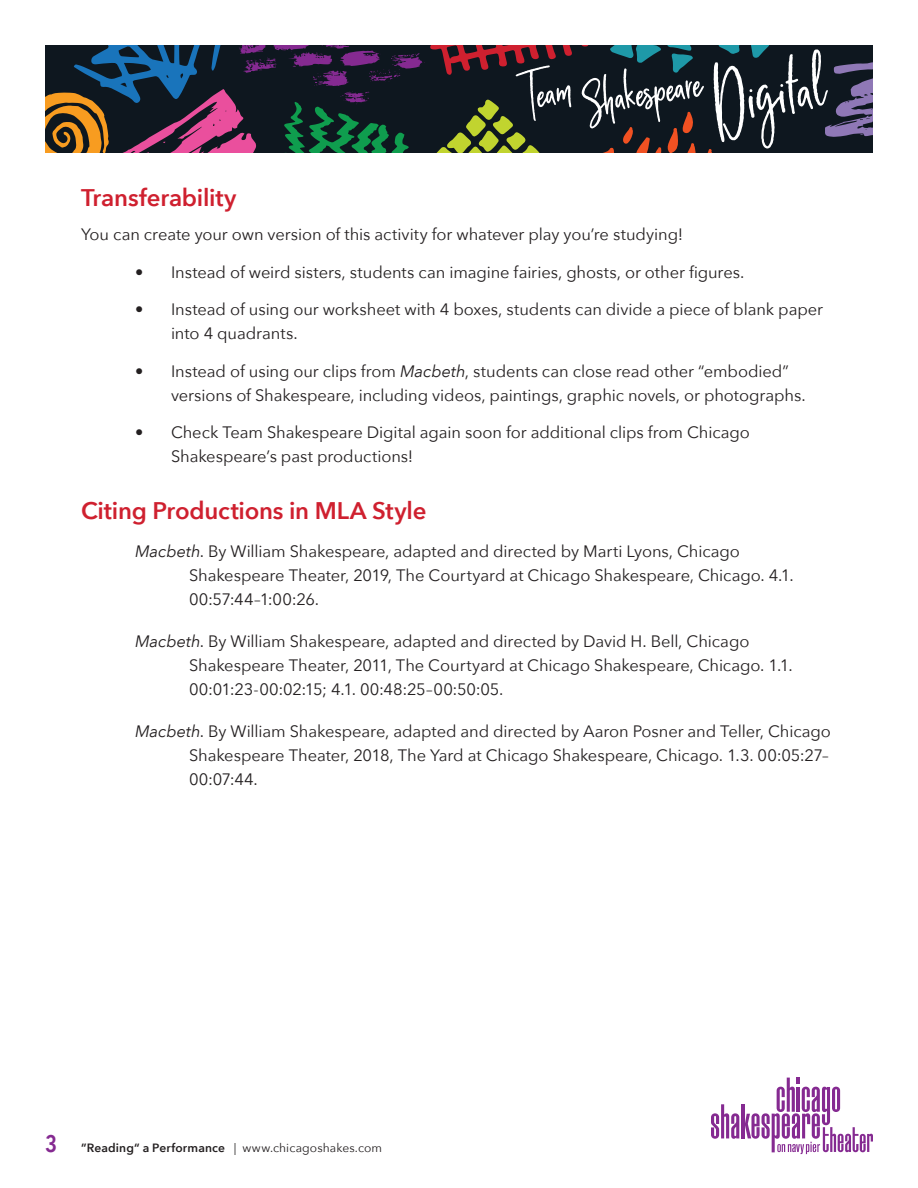
<style>
.page{position:relative;width:918px;height:1188px;background:#fff}
.page>*{position:absolute;margin:0;border:0;box-sizing:border-box;transform-origin:0 0}
.Text_Clue{font:600 24px "Avenir Next";letter-spacing:-.01em;color:#cf202f}
.Excerpt_Direction{font:16.5px/24px "Avenir Next";letter-spacing:-.005em;color:#231f20}
.t1{font:12px "Avenir Next";letter-spacing:.01em;color:#231f20}
.s1{font-style:italic}
.s2{font-family:"Avenir Next Condensed";font-weight:600;font-size:24px;color:#852a91}
.s3{font-weight:600}
</style>
<div class="page">
<hr style="left:742px;top:1104px;width:3px;height:34px;background:#852a91">
<svg style="left:711px;top:1104px;width:28px;height:35px"></svg>
<svg style="left:745px;top:1078px;width:128px;height:76px"></svg>
<svg style="left:45px;top:45px;width:828px;height:108px;background:#32333a"></svg>
<p class="Text_Clue" style="left:81px;top:177px;width:157px">Transferability</p>
<p class="Excerpt_Direction" style="left:81px;top:222px;width:604px">You can create your own version of this activity for whatever play you’re studying!</p>
<p class="Excerpt_Direction" style="left:135px;top:260px;width:611px">• Instead of weird sisters, students can imagine fairies, ghosts, or other figures.</p>
<p class="Excerpt_Direction" style="left:171px;top:297px;width:654px;text-indent:-36px">• Instead of using our worksheet with 4 boxes, students can divide a piece of blank paper into 4 quadrants.</p>
<p class="Excerpt_Direction" style="left:171px;top:359px;width:636px;text-indent:-36px">• Instead of using our clips from <span class="s1">Macbeth</span>, students can close read other “embodied” versions of Shakespeare, including videos, paintings, graphic novels, or photographs.</p>
<p class="Excerpt_Direction" style="left:171px;top:420px;width:581px;text-indent:-36px">• Check Team Shakespeare Digital again soon for additional clips from Chicago<br>Shakespeare’s past productions!</p>
<p class="Text_Clue" style="left:81px;top:491px;width:347px">Citing Productions in MLA Style</p>
<p class="Excerpt_Direction" style="left:189px;top:539px;width:606px;text-indent:-54px"><span class="s1">Macbeth</span>. By William Shakespeare, adapted and directed by Marti Lyons, Chicago<br>Shakespeare Theater, 2019, The Courtyard at Chicago Shakespeare, Chicago. 4.1.<br>00:57:44–1:00:26.</p>
<p class="Excerpt_Direction" style="left:189px;top:629px;width:605px;text-indent:-54px"><span class="s1">Macbeth</span>. By William Shakespeare, adapted and directed by David H. Bell, Chicago<br>Shakespeare Theater, 2011, The Courtyard at Chicago Shakespeare, Chicago. 1.1.<br>00:01:23-00:02:15; 4.1. 00:48:25–00:50:05.</p>
<p class="Excerpt_Direction" style="left:189px;top:719px;width:644px;text-indent:-54px"><span class="s1">Macbeth</span>. By William Shakespeare, adapted and directed by Aaron Posner and Teller, Chicago<br>Shakespeare Theater, 2018, The Yard at Chicago Shakespeare, Chicago. 1.3. 00:05:27–<br>00:07:44.</p>
<p class="t1" style="left:45px;top:1138px;width:339px"><span class="s2">3</span> <span class="s3">”Reading“ a Performance</span> | www.chicagoshakes.com</p>
</div>
